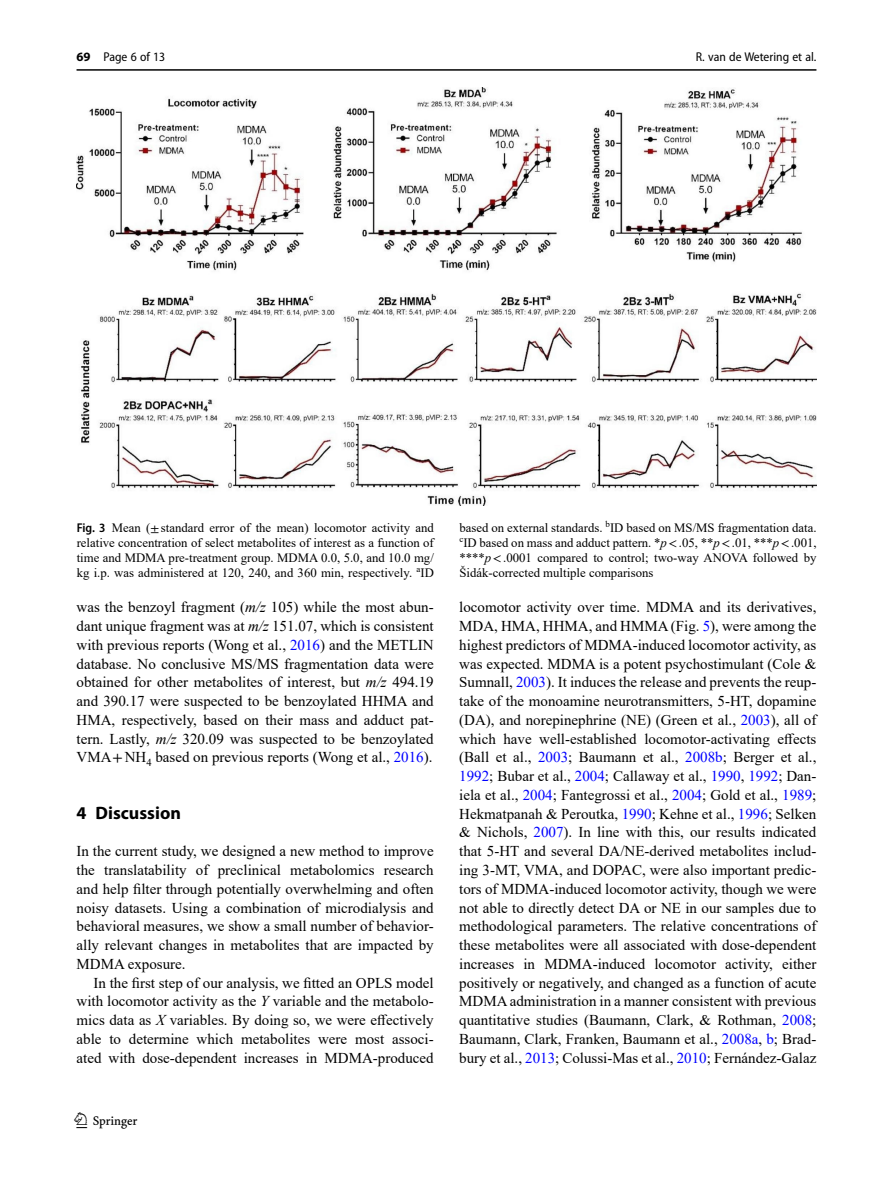
<style>
.page{position:relative;width:893px;height:1187px;background:#fff}
.page>*{position:absolute;margin:0;border:0;box-sizing:border-box;transform-origin:0 0}
.t1{font:22.5px "Springnew";color:#000}
.Head_1{font:700 18px "Myriad Pro";color:#000}
.Body_Text_Indent{font:15px/18.8px "Times New Roman";color:#000;text-align:justify}
.Body_Text{font:15px/18.8px "Times New Roman";color:#000;text-align:justify}
.Figure_Caption{font:12.75px/15px "Times New Roman";color:#000;text-align:justify}
.t2{font:semi-condensed 12.75px "Myriad Pro";color:#000}
.s1{font-weight:700;font-stretch:normal}
.s2{font-family:"Myriad Pro";font-weight:600;font-stretch:semi-condensed}
.s3{font-family:"STIX"}
.s4{font-style:italic}
.s5{color:#00f}
</style>
<div class="page">
<hr style="left:77px;top:69px;width:739px;height:2px;background:#000">
<img style="left:77px;top:87px;width:740px;height:418px">
<p class="t2" style="left:77px;top:49px;width:90px"><span class="s1">69</span> Page 6 of 13</p>
<p class="t2" style="left:696px;top:49px;width:122px">R. van de Wetering et al.</p>
<p class="Figure_Caption" style="left:77px;top:520px;width:359px"><span class="s2">Fig. 3</span> Mean (<span class="s3">±</span>standard error of the mean) locomotor activity and relative concentration of select metabolites of interest as a function of time and MDMA pre-treatment group. MDMA 0.0, 5.0, and 10.0 mg/ kg i.p. was administered at 120, 240, and 360 min, respectively. <sup>a</sup>ID</p>
<p class="Figure_Caption" style="left:459px;top:520px;width:359px">based on external standards. <sup>b</sup>ID based on MS/MS fragmentation data. <sup>c</sup>ID based on mass and adduct pattern. *<span class="s4">p</span><span class="s3">&lt;</span>.05, **<span class="s4">p</span><span class="s3">&lt;</span>.01, ***<span class="s4">p</span><span class="s3">&lt;</span>.001, ****<span class="s4">p</span><span class="s3">&lt;</span>.0001 compared to control; two-way ANOVA followed by Šidák-corrected multiple comparisons</p>
<p class="Body_Text" style="left:77px;top:597px;width:359px">was the benzoyl fragment (<span class="s4">m/z</span> 105) while the most abun&shy;dant unique fragment was at <span class="s4">m/z</span> 151.07, which is consistent with previous reports (Wong et al., <span class="s5">2016</span>) and the METLIN database. No conclusive MS/MS fragmentation data were obtained for other metabolites of interest, but <span class="s4">m/z</span> 494.19 and 390.17 were suspected to be benzoylated HHMA and HMA, respectively, based on their mass and adduct pat&shy;tern. Lastly, <span class="s4">m/z</span> 320.09 was suspected to be benzoylated VMA<span class="s3">+</span>NH<sub>4</sub> based on previous reports (Wong et al., <span class="s5">2016</span>).</p>
<p class="Head_1" style="left:77px;top:800px;width:106px">4 Discussion</p>
<p class="Body_Text" style="left:77px;top:841px;width:359px">In the current study, we designed a new method to improve the translatability of preclinical metabolomics research and help filter through potentially overwhelming and often noisy datasets. Using a combination of microdialysis and behavioral measures, we show a small number of behavior&shy;ally relevant changes in metabolites that are impacted by MDMA exposure.</p>
<p class="Body_Text_Indent" style="left:77px;top:972px;width:359px;text-indent:17px">In the first step of our analysis, we fitted an OPLS model with locomotor activity as the <span class="s4">Y</span> variable and the metabolo&shy;mics data as <span class="s4">X</span> variables. By doing so, we were effectively able to determine which metabolites were most associ&shy;ated with dose-dependent increases in MDMA-produced</p>
<h1 class="t1" style="left:77px;top:1107px;width:63px">1 3</h1>
<p class="Body_Text_Indent" style="left:459px;top:597px;width:359px">locomotor activity over time. MDMA and its derivatives, MDA, HMA, HHMA, and HMMA (Fig. <span class="s5">5</span>), were among the highest predictors of MDMA-induced locomotor activity, as was expected. MDMA is a potent psychostimulant (Cole &amp; Sumnall, <span class="s5">2003</span>). It induces the release and prevents the reup&shy;take of the monoamine neurotransmitters, 5-HT, dopamine (DA), and norepinephrine (NE) (Green et al., <span class="s5">2003</span>), all of which have well-established locomotor-activating effects (Ball et al., <span class="s5">2003</span>; Baumann et al., <span class="s5">2008b</span>; Berger et al., <span class="s5">1992</span>; Bubar et al., <span class="s5">2004</span>; Callaway et al., <span class="s5">1990</span>, <span class="s5">1992</span>; Dan&shy;iela et al., <span class="s5">2004</span>; Fantegrossi et al., <span class="s5">2004</span>; Gold et al., <span class="s5">1989</span>; Hekmatpanah &amp; Peroutka, <span class="s5">1990</span>; Kehne et al., <span class="s5">1996</span>; Selken &amp; Nichols, <span class="s5">2007</span>). In line with this, our results indicated that 5-HT and several DA/NE-derived metabolites includ&shy;ing 3-MT, VMA, and DOPAC, were also important predic&shy;tors of MDMA-induced locomotor activity, though we were not able to directly detect DA or NE in our samples due to methodological parameters. The relative concentrations of these metabolites were all associated with dose-dependent increases in MDMA-induced locomotor activity, either positively or negatively, and changed as a function of acute MDMA administration in a manner consistent with previous quantitative studies (Baumann, Clark, &amp; Rothman, <span class="s5">2008</span>; Baumann, Clark, Franken, Baumann et al., <span class="s5">2008a</span>, <span class="s5">b</span>; Brad&shy;bury et al., <span class="s5">2013</span>; Colussi-Mas et al., <span class="s5">2010</span>; Fernández-Galaz</p>
</div>
